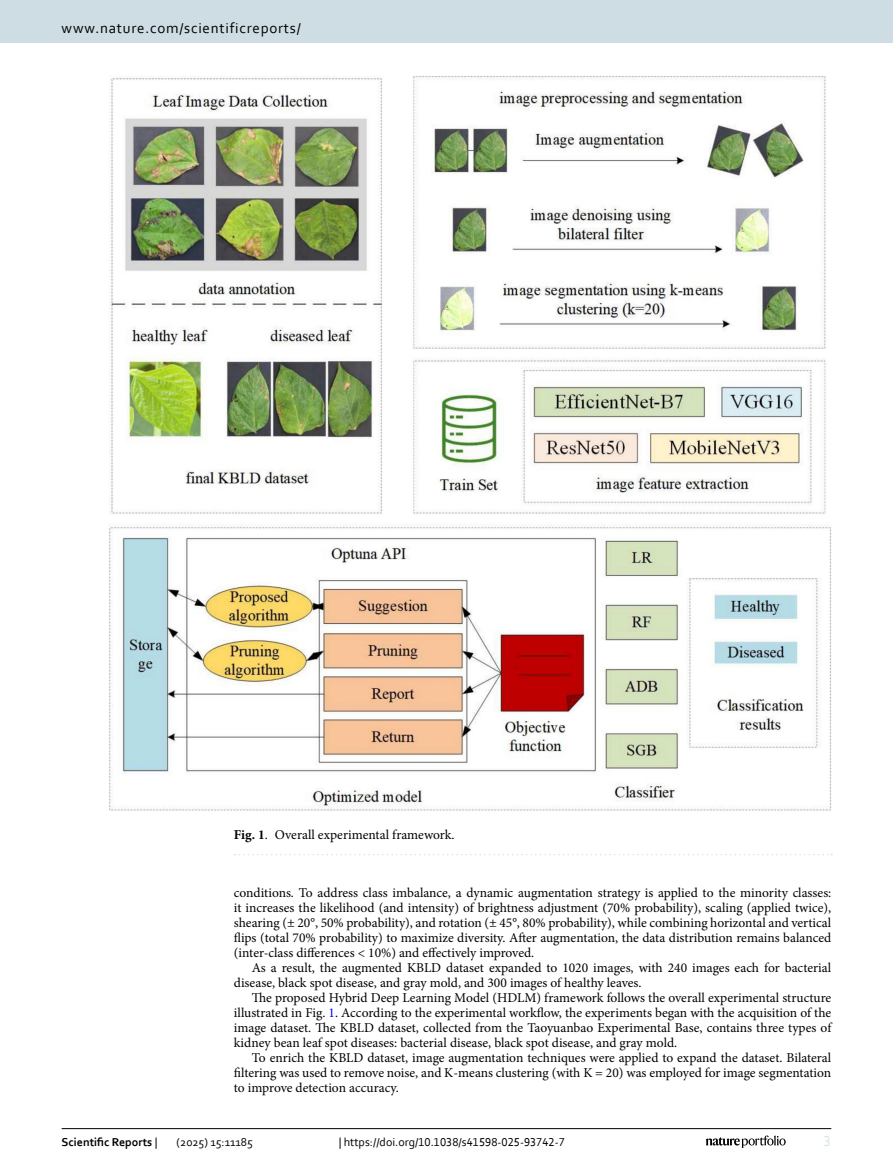
<style>
.page{position:relative;width:893px;height:1174px;background:#fff}
.page>*{position:absolute;margin:0;border:0;box-sizing:border-box;transform-origin:0 0}
.t1{font:15px "Corbel";letter-spacing:.05em;color:#000}
.t2{font:15px "Corbel";color:#d9e4eb}
.Body_Text_Indent{font:13.5px/15px "Minion Pro";color:#000;text-align:justify}
.Figure_Caption{font:13.5px "Minion Pro";color:#000}
.t3{font:12px "Corbel";color:#000}
.t4{font:700 12px "Corbel";color:#000}
.s1{font-weight:700}
.s2{color:#00f}
.s3{font-weight:400}
</style>
<div class="page">
<img style="left:109px;top:76px;width:722px;height:735px">
<svg style="left:235px;top:854px;width:597px;height:1px"></svg>
<hr style="left:62px;top:1128px;width:769px;height:1px;background:#000">
<svg style="left:706px;top:1135px;width:80px;height:12px"></svg>
<div style="left:0;top:0;width:893px;height:43px;background:#cedde4"></div>
<p class="t1" style="left:62px;top:18px;width:241px">www.nature.com/scientificreports/</p>
<p class="Figure_Caption" style="left:234px;top:826px;width:222px"><span class="s1">Fig. 1</span>. Overall experimental framework.</p>
<p class="Body_Text_Indent" style="left:234px;top:885px;width:599px">conditions. To address class imbalance, a dynamic augmentation strategy is applied to the minority classes: it increases the likelihood (and intensity) of brightness adjustment (70% probability), scaling (applied twice), shearing (± 20°, 50% probability), and rotation (± 45°, 80% probability), while combining horizontal and vertical flips (total 70% probability) to maximize diversity. After augmentation, the data distribution remains balanced (inter-class differences &lt; 10%) and effectively improved.</p>
<p class="Body_Text_Indent" style="left:234px;top:960px;width:599px;text-indent:18px">As a result, the augmented KBLD dataset expanded to 1020 images, with 240 images each for bacterial disease, black spot disease, and gray mold, and 300 images of healthy leaves.</p>
<p class="Body_Text_Indent" style="left:234px;top:990px;width:599px;text-indent:18px">The proposed Hybrid Deep Learning Model (HDLM) framework follows the overall experimental structure illustrated in Fig. <span class="s2">1</span>. According to the experimental workflow, the experiments began with the acquisition of the image dataset. The KBLD dataset, collected from the Taoyuanbao Experimental Base, contains three types of kidney bean leaf spot diseases: bacterial disease, black spot disease, and gray mold.</p>
<p class="Body_Text_Indent" style="left:234px;top:1050px;width:599px;text-indent:18px">To enrich the KBLD dataset, image augmentation techniques were applied to expand the dataset. Bilateral filtering was used to remove noise, and K-means clustering (with K = 20) was employed for image segmentation to improve detection accuracy.</p>
<p class="t4" style="left:62px;top:1134px;width:97px">Scientific Reports <span class="s3">|</span></p>
<p class="t3" style="left:177px;top:1134px;width:78px">(2025) 15:11185</p>
<p class="t3" style="left:339px;top:1134px;width:228px">| https://doi.org/10.1038/s41598-025-93742-7</p>
<p class="t2" style="left:824px;top:1132px;width:9px">3</p>
</div>
